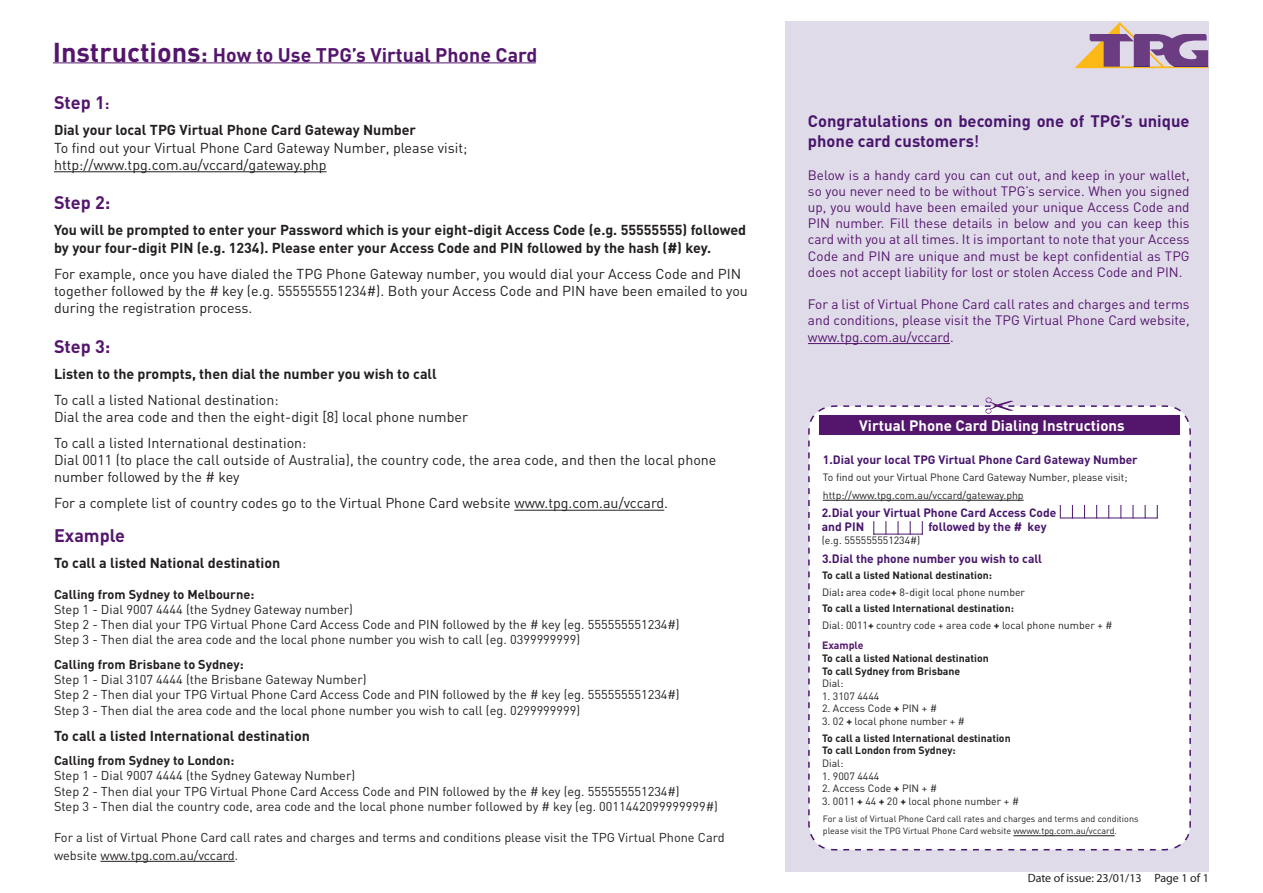
<style>
.page{position:relative;width:1263px;height:893px;background:#fff}
.page>*{position:absolute;margin:0;border:0;box-sizing:border-box;transform-origin:0 0}
.t1{font:700 19.5px "DIN";color:#54166d}
.t2{font:700 18px "DIN";color:#54166d}
.t3{font:700 16.5px/19.8px "DIN";color:#48166d}
.t4{font:700 15px "DIN";color:#fff}
.t5{font:14.25px/17.1px "DIN";color:#231f20}
.t6{font:700 14.25px/17.1px "DIN";color:#231f20}
.t7{font:13.5px/16.2px "DIN";color:#54166d;text-align:justify}
.t8{font:12.75px/15.3px "DIN";color:#231f20}
.t9{font:700 12.75px "DIN";color:#231f20}
.t10{font:700 12px "DIN";color:#48166d}
.t11{font:12px "Myriad Pro";color:#231f20}
.t12{font:10.5px "DIN";color:#231f20}
.t13{font:700 10.5px/12.6px "DIN";color:#231f20}
.t14{font:700 10.5px "DIN";color:#54166d}
.t15{font:9px/12.6px "DIN";color:#231f20}
.s1{font-size:27px}
.s2{font-size:22.5px}
.s3{font-size:15px}
.s4{font-weight:700}
.s5{font-weight:500}
.s6{font-weight:400}
</style>
<div class="page">
<div style="left:786px;top:21px;width:423px;height:851px;background:#e0dbe9"></div>
<div style="left:808px;top:405px;width:383px;height:446px;background:#fff"></div>
<div style="left:820px;top:415px;width:360px;height:20px;background:#54166d"></div>
<hr style="left:873px;top:534px;width:50px;height:1px;background:#48166d">
<svg style="left:873px;top:521px;width:1px;height:14px"></svg>
<svg style="left:885px;top:521px;width:1px;height:14px"></svg>
<svg style="left:898px;top:521px;width:1px;height:14px"></svg>
<svg style="left:910px;top:521px;width:1px;height:14px"></svg>
<svg style="left:922px;top:521px;width:1px;height:14px"></svg>
<hr style="left:1013px;top:835px;width:101px;height:1px;background:#231f20">
<hr style="left:808px;top:343px;width:142px;height:1px;background:#54166d">
<hr style="left:1060px;top:518px;width:98px;height:1px;background:#48166d">
<svg style="left:1060px;top:505px;width:1px;height:13px"></svg>
<svg style="left:1072px;top:505px;width:1px;height:13px"></svg>
<svg style="left:1084px;top:505px;width:1px;height:13px"></svg>
<svg style="left:1096px;top:505px;width:1px;height:13px"></svg>
<svg style="left:1108px;top:505px;width:1px;height:13px"></svg>
<svg style="left:1120px;top:505px;width:1px;height:13px"></svg>
<svg style="left:1133px;top:505px;width:1px;height:13px"></svg>
<svg style="left:1145px;top:505px;width:1px;height:13px"></svg>
<svg style="left:1157px;top:505px;width:1px;height:13px"></svg>
<hr style="left:823px;top:500px;width:201px;height:1px;background:#231f20">
<svg style="left:840px;top:397px;width:316px;height:17px"></svg>
<hr style="left:54px;top:171px;width:273px;height:1px;background:#231f20">
<hr style="left:514px;top:510px;width:150px;height:1px;background:#231f20">
<hr style="left:100px;top:861px;width:135px;height:1px;background:#231f20">
<hr style="left:53px;top:63px;width:483px;height:1px;background:#54166d">
<svg style="left:1074px;top:22px;width:134px;height:46px"></svg>
<p class="t1" style="left:53px;top:43px;width:486px"><span class="s1">Instructions</span><span class="s2">:</span> How to Use TPG’s Virtual Phone Card</p>
<p class="t2" style="left:54px;top:91px;width:57px">Step 1<span class="s3">:</span></p>
<p class="t6" style="left:54px;top:121px;width:364px">Dial your local TPG Virtual Phone Card Gateway Number</p>
<p class="t5" style="left:54px;top:139px;width:415px">To find out your Virtual Phone Card Gateway Number, please visit;</p>
<p class="t5" style="left:54px;top:156px;width:274px">http://www.tpg.com.au/vccard/gateway.php</p>
<p class="t2" style="left:54px;top:191px;width:58px">Step 2:</p>
<p class="t6" style="left:54px;top:221px;width:694px">You will be prompted to enter your Password which is your eight-digit Access Code (e.g. 55555555) followed by your four-digit PIN (e.g. 1234). Please enter your Access Code and PIN followed by the hash (#) key.</p>
<p class="t5" style="left:54px;top:265px;width:695px">For example, once you have dialed the TPG Phone Gateway number, you would dial your Access Code and PIN together followed by the # key (e.g. 555555551234#). Both your Access Code and PIN have been emailed to you during the registration process.</p>
<p class="t2" style="left:54px;top:334px;width:58px">Step 3:</p>
<p class="t6" style="left:54px;top:364px;width:384px">Listen to the prompts, then dial the number you wish to call</p>
<p class="t5" style="left:54px;top:391px;width:416px">To call a listed National destination:<br>Dial the area code and then the eight-digit [8] local phone number</p>
<p class="t5" style="left:54px;top:434px;width:664px">To call a listed International destination:<br>Dial 0011 (to place the call outside of Australia), the country code, the area code, and then the local phone number followed by the # key</p>
<p class="t5" style="left:54px;top:494px;width:616px">For a complete list of country codes go to the Virtual Phone Card website www.tpg.com.au/vccard.</p>
<p class="t2" style="left:54px;top:524px;width:73px">Example</p>
<p class="t6" style="left:54px;top:554px;width:228px">To call a listed National destination</p>
<p class="t9" style="left:54px;top:586px;width:202px">Calling from Sydney to Melbourne:</p>
<p class="t8" style="left:54px;top:601px;width:301px">Step 1 - Dial 9007 4444 (the Sydney Gateway number)</p>
<p class="t8" style="left:54px;top:617px;width:627px">Step 2 - Then dial your TPG Virtual Phone Card Access Code and PIN followed by the # key (eg. 555555551234#)</p>
<p class="t8" style="left:54px;top:627px;width:528px;line-height:24.3px">Step 3 - Then dial the area code and the local phone number you wish to call (eg. 0399999999)<br><span class="s4">Calling from Brisbane to Sydney:</span></p>
<p class="t8" style="left:54px;top:671px;width:627px">Step 1 - Dial 3107 4444 (the Brisbane Gateway Number)<br>Step 2 - Then dial your TPG Virtual Phone Card Access Code and PIN followed by the # key (eg. 555555551234#)</p>
<p class="t8" style="left:54px;top:702px;width:528px">Step 3 - Then dial the area code and the local phone number you wish to call (eg. 0299999999)</p>
<p class="t6" style="left:54px;top:726px;width:258px">To call a listed International destination</p>
<p class="t8" style="left:54px;top:752px;width:665px"><span class="s4">Calling from Sydney to London:<br></span>Step 1 - Dial 9007 4444 (the Sydney Gateway Number)<br>Step 2 - Then dial your TPG Virtual Phone Card Access Code and PIN followed by the # key (eg. 555555551234#)<br>Step 3 - Then dial the country code, area code and the local phone number followed by # key (eg. 0011442099999999#)</p>
<p class="t8" style="left:54px;top:828px;width:672px;line-height:18px">For a list of Virtual Phone Card call rates and charges and terms and conditions please visit the TPG Virtual Phone Card website www.tpg.com.au/vccard.</p>
<p class="t3" style="left:808px;top:111px;width:383px">Congratulations on becoming one of TPG’s unique phone card customers<span class="s5">!</span></p>
<p class="t7" style="left:808px;top:166px;width:383px">Below is a handy card you can cut out, and keep in your wallet, so you never need to be without TPG’s service. When you signed up, you would have been emailed your unique Access Code and PIN number. Fill these details in below and you can keep this card with you at all times. It is important to note that your Access Code and PIN are unique and must be kept confidential as TPG does not accept liability for lost or stolen Access Code and PIN.</p>
<p class="t7" style="left:808px;top:296px;width:383px">For a list of Virtual Phone Card call rates and charges and terms and conditions, please visit the TPG Virtual Phone Card website, www.tpg.com.au/vccard.</p>
<p class="t4" style="left:859px;top:415px;width:267px">Virtual Phone Card Dialing Instructions</p>
<p class="t10" style="left:823px;top:452px;width:316px">1.Dial your local TPG Virtual Phone Card Gateway Number</p>
<p class="t12" style="left:823px;top:470px;width:306px">To find out your Virtual Phone Card Gateway Number, please visit;</p>
<p class="t12" style="left:823px;top:488px;width:202px">http://www.tpg.com.au/vccard/gateway.php</p>
<p class="t10" style="left:822px;top:505px;width:236px">2.Dial your Virtual Phone Card Access Code</p>
<p class="t10" style="left:822px;top:519px;width:44px">and PIN</p>
<p class="t10" style="left:928px;top:519px;width:120px">followed by the # key</p>
<p class="t12" style="left:822px;top:534px;width:100px">(e.g. 555555551234#)</p>
<p class="t10" style="left:822px;top:551px;width:222px">3.Dial the phone number you wish to call</p>
<p class="t13" style="left:822px;top:568px;width:171px">To call a listed National destination:</p>
<p class="t12" style="left:822px;top:585px;width:205px">Dial<span class="s4">:</span> area code<span class="s4">+</span> 8-digit local phone number</p>
<p class="t13" style="left:822px;top:601px;width:193px">To call a listed International destination:</p>
<p class="t12" style="left:822px;top:618px;width:292px">Dial: 0011<span class="s4">+</span> country code + area code <span class="s4">+</span> local phone number + #</p>
<p class="t14" style="left:822px;top:639px;width:43px">Example</p>
<p class="t13" style="left:822px;top:651px;width:168px">To call a listed National destination<br>To call Sydney from Brisbane<br><span class="s6">Dial:</span></p>
<p class="t12" style="left:822px;top:689px;width:59px">1. 3107 4444</p>
<p class="t12" style="left:822px;top:702px;width:116px">2. Access Code <span class="s4">+</span> PIN + #</p>
<p class="t12" style="left:822px;top:714px;width:144px">3. 02 <span class="s4">+</span> local phone number + #</p>
<p class="t13" style="left:822px;top:731px;width:190px">To call a listed International destination<br>To call London from Sydney:</p>
<p class="t12" style="left:822px;top:757px;width:23px">Dial:</p>
<p class="t12" style="left:822px;top:769px;width:59px">1. 9007 4444</p>
<p class="t12" style="left:822px;top:782px;width:116px">2. Access Code <span class="s4">+</span> PIN + #</p>
<p class="t12" style="left:822px;top:794px;width:198px">3. 0011 <span class="s4">+</span> 44 <span class="s4">+</span> 20 <span class="s4">+</span> local phone number + #</p>
<p class="t15" style="left:823px;top:812px;width:317px">For a list of Virtual Phone Card call rates and charges and terms and conditions please visit the TPG Virtual Phone Card website wwww.tpg.com.au/vccard.</p>
<p class="t11" style="left:1028px;top:870px;width:183px">Date of issue: 23/01/13 Page 1 of 1</p>
</div>
